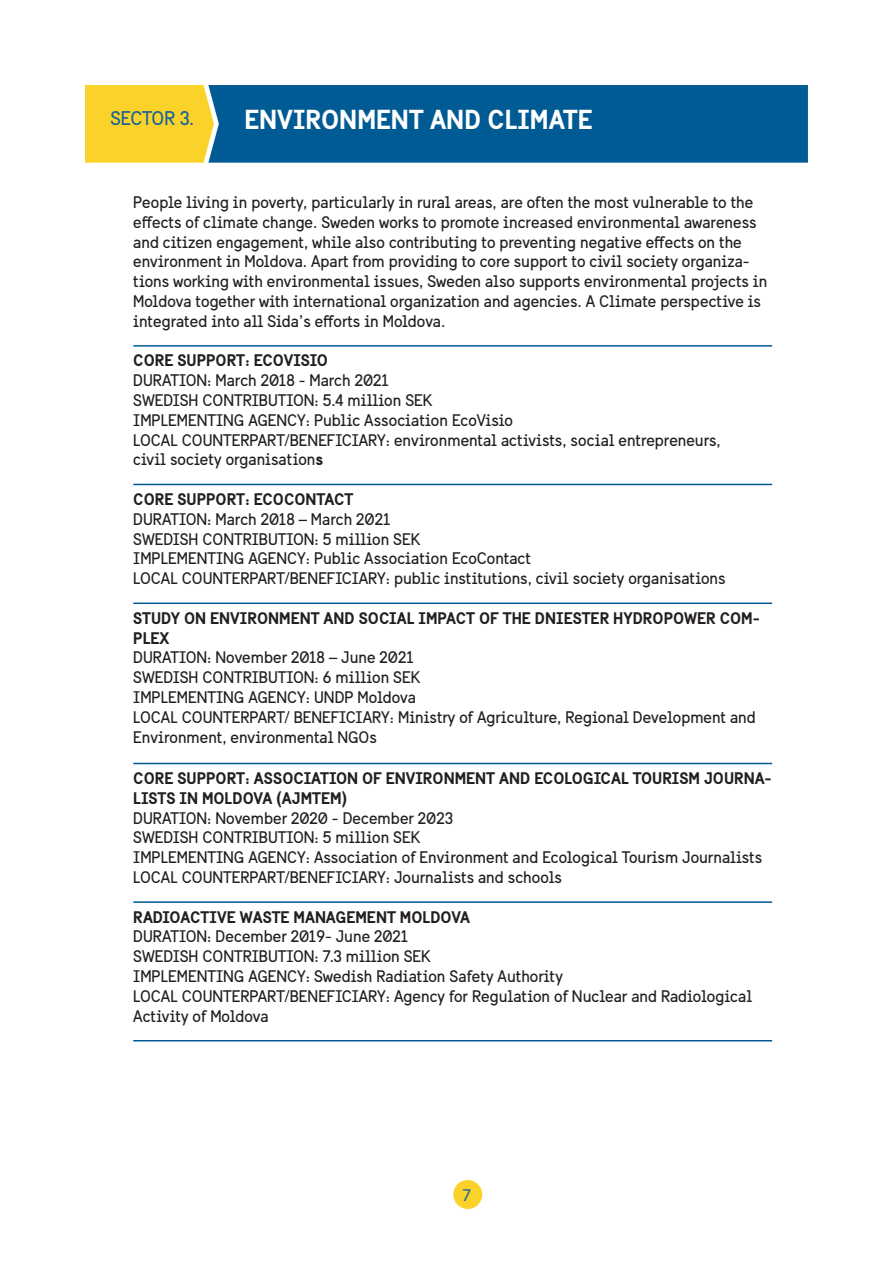
<style>
.page{position:relative;width:893px;height:1263px;background:#fff}
.page>*{position:absolute;margin:0;border:0;box-sizing:border-box;transform-origin:0 0}
.t1{font:700 27px "Sweden Sans";color:#fff}
.t2{font:19.5px "Sweden Sans";letter-spacing:-.01em;color:#186399}
.t3{font:18px "Myriad Pro";color:#186399}
.t4{font:16.5px/19.8px "Sweden Sans";color:#231f20}
.t5{font:700 16.5px/19.8px "Sweden Sans";color:#231f20}
.s1{font-weight:700}
</style>
<div class="page">
<div style="left:453px;top:1180px;width:29px;height:29px;background:#fad22a;border-radius:50%"></div>
<div style="left:85px;top:85px;width:123px;height:78px;background:#fad22a"></div>
<div style="left:208px;top:85px;width:600px;height:78px;background:#005b94"></div>
<hr style="left:133px;top:345px;width:639px;height:2px;background:#005b94">
<hr style="left:133px;top:484px;width:639px;height:1px;background:#005b94">
<hr style="left:133px;top:602px;width:639px;height:2px;background:#005b94">
<hr style="left:133px;top:763px;width:639px;height:1px;background:#005b94">
<hr style="left:133px;top:901px;width:639px;height:2px;background:#005b94">
<hr style="left:133px;top:1040px;width:639px;height:1px;background:#005b94">
<p class="t2" style="left:111px;top:107px;width:85px">SECTOR 3.</p>
<p class="t1" style="left:244px;top:102px;width:349px">ENVIRONMENT AND CLIMATE</p>
<p class="t4" style="left:133px;top:192px;width:636px">People living in poverty, particularly in rural areas, are often the most vulnerable to the effects of climate change. Sweden works to promote increased environmental awareness and citizen engagement, while also contributing to preventing negative effects on the environment in Moldova. Apart from providing to core support to civil society organiza&shy;tions working with environmental issues, Sweden also supports environmental projects in Moldova together with international organization and agencies. A Climate perspective is integrated into all Sida’s efforts in Moldova.</p>
<p class="t5" style="left:133px;top:350px;width:196px">CORE SUPPORT: ECOVISIO</p>
<p class="t4" style="left:133px;top:370px;width:257px">DURATION: March 2018 - March 2021</p>
<p class="t4" style="left:133px;top:390px;width:301px">SWEDISH CONTRIBUTION: 5.4 million SEK</p>
<p class="t4" style="left:133px;top:410px;width:381px">IMPLEMENTING AGENCY: Public Association EcoVisio</p>
<p class="t4" style="left:133px;top:430px;width:589px">LOCAL COUNTERPART/BENEFICIARY: environmental activists, social entrepreneurs,</p>
<p class="t4" style="left:133px;top:450px;width:192px">civil society organisation<span class="s1">s</span></p>
<p class="t5" style="left:133px;top:489px;width:222px">CORE SUPPORT: ECOCONTACT</p>
<p class="t4" style="left:133px;top:509px;width:259px">DURATION: March 2018 – March 2021</p>
<p class="t4" style="left:133px;top:529px;width:289px">SWEDISH CONTRIBUTION: 5 million SEK</p>
<p class="t4" style="left:133px;top:549px;width:399px">IMPLEMENTING AGENCY: Public Association EcoContact</p>
<p class="t4" style="left:133px;top:568px;width:594px">LOCAL COUNTERPART/BENEFICIARY: public institutions, civil society organisations</p>
<p class="t5" style="left:133px;top:608px;width:628px">STUDY ON ENVIRONMENT AND SOCIAL IMPACT OF THE DNIESTER HYDROPOWER COM-<br>PLEX</p>
<p class="t4" style="left:133px;top:648px;width:282px">DURATION: November 2018 – June 2021</p>
<p class="t4" style="left:133px;top:667px;width:289px">SWEDISH CONTRIBUTION: 6 million SEK</p>
<p class="t4" style="left:133px;top:687px;width:284px">IMPLEMENTING AGENCY: UNDP Moldova</p>
<p class="t4" style="left:133px;top:707px;width:624px">LOCAL COUNTERPART/ BENEFICIARY: Ministry of Agriculture, Regional Development and<br>Environment, environmental NGOs</p>
<p class="t5" style="left:133px;top:768px;width:640px">CORE SUPPORT: ASSOCIATION OF ENVIRONMENT AND ECOLOGICAL TOURISM JOURNA-<br>LISTS IN MOLDOVA (AJMTEM)</p>
<p class="t4" style="left:133px;top:808px;width:321px">DURATION: November 2020 - December 2023</p>
<p class="t4" style="left:133px;top:828px;width:289px">SWEDISH CONTRIBUTION: 5 million SEK</p>
<p class="t4" style="left:133px;top:847px;width:630px">IMPLEMENTING AGENCY: Association of Environment and Ecological Tourism Journalists</p>
<p class="t4" style="left:133px;top:867px;width:430px">LOCAL COUNTERPART/BENEFICIARY: Journalists and schools</p>
<p class="t5" style="left:133px;top:907px;width:338px">RADIOACTIVE WASTE MANAGEMENT MOLDOVA</p>
<p class="t4" style="left:133px;top:927px;width:277px">DURATION: December 2019- June 2021</p>
<p class="t4" style="left:133px;top:946px;width:299px">SWEDISH CONTRIBUTION: 7.3 million SEK</p>
<p class="t4" style="left:133px;top:966px;width:431px">IMPLEMENTING AGENCY: Swedish Radiation Safety Authority</p>
<p class="t4" style="left:133px;top:986px;width:620px">LOCAL COUNTERPART/BENEFICIARY: Agency for Regulation of Nuclear and Radiological<br>Activity of Moldova</p>
<p class="t3" style="left:462px;top:1184px;width:11px">7</p>
</div>
